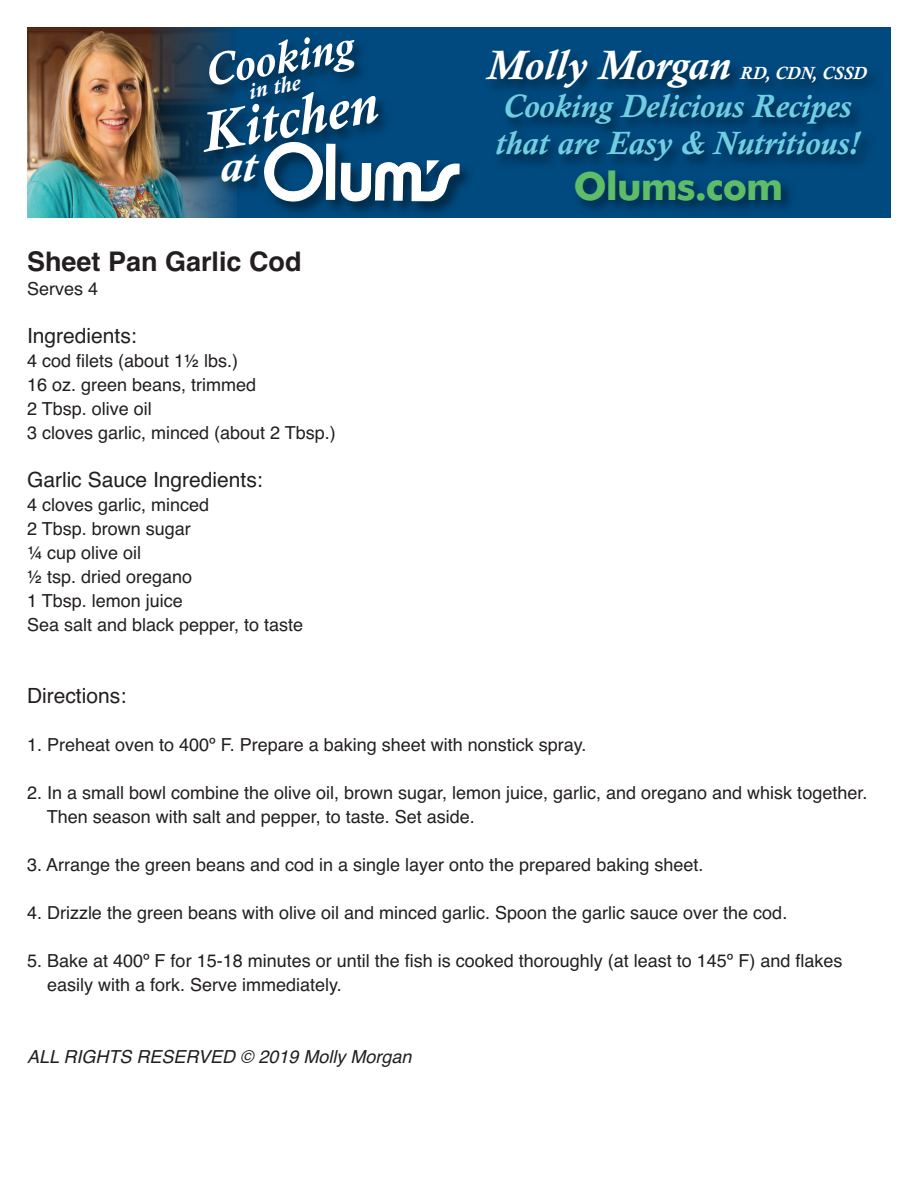
<style>
.page{position:relative;width:918px;height:1188px;background:#fff}
.page>*{position:absolute;margin:0;border:0;box-sizing:border-box;transform-origin:0 0}
.t1{font:italic 700 56.7px "Calisto";color:#fff}
.t2{font:italic 700 45.45px "Calisto";color:#fff}
.t3{font:italic 700 42px "Calisto";color:#fff}
.t4{font:700 39px "Futura BT";letter-spacing:-.025em;color:#5ebd68}
.t5{font:italic 700 33px/37.5px "Calisto";color:#71cee1}
.t6{font:700 27px "Helvetica";color:#231f20}
.t7{font:italic 700 22.65px "Calisto";color:#fff}
.t8{font:21px "Helvetica";color:#231f20}
.t9{font:18px/24px "Helvetica";color:#231f20}
.t10{font:italic 18px "Helvetica";color:#231f20}
.t11{font:italic 700 18px "Calisto";color:#fff}
</style>
<div class="page">
<svg style="left:27px;top:27px;width:864px;height:191px;background:#004678"></svg>
<img style="left:27px;top:27px;width:125px;height:191px">
<img style="left:152px;top:27px;width:22px;height:191px">
<img style="left:174px;top:27px;width:279px;height:191px">
<img style="left:263px;top:139px;width:196px;height:64px">
<img style="left:449px;top:39px;width:426px;height:151px">
<p class="t2" style="left:200px;top:44px;width:152px;rotate:-10deg">Cooking</p>
<p class="t7" style="left:247px;top:78px;width:53px;rotate:-10deg">in the</p>
<p class="t1" style="left:196px;top:100px;width:179px;rotate:-10deg">Kitchen</p>
<p class="t2" style="left:220px;top:138px;width:37px">at</p>
<p class="t6" style="left:27px;top:252px;width:276px">Sheet Pan Garlic Cod</p>
<p class="t9" style="left:27px;top:279px;width:73px">Serves 4</p>
<p class="t8" style="left:27px;top:328px;width:111px">Ingredients:</p>
<p class="t9" style="left:27px;top:351px;width:213px">4 cod filets (about 1½ lbs.)</p>
<p class="t9" style="left:27px;top:375px;width:231px">16 oz. green beans, trimmed</p>
<p class="t9" style="left:27px;top:399px;width:126px">2 Tbsp. olive oil</p>
<p class="t9" style="left:27px;top:423px;width:310px">3 cloves garlic, minced (about 2 Tbsp.)</p>
<p class="t8" style="left:27px;top:472px;width:237px">Garlic Sauce Ingredients:</p>
<p class="t9" style="left:27px;top:495px;width:184px">4 cloves garlic, minced</p>
<p class="t9" style="left:27px;top:519px;width:165px">2 Tbsp. brown sugar</p>
<p class="t9" style="left:27px;top:543px;width:116px">¼ cup olive oil</p>
<p class="t9" style="left:27px;top:567px;width:167px">½ tsp. dried oregano</p>
<p class="t9" style="left:27px;top:591px;width:157px">1 Tbsp. lemon juice</p>
<p class="t9" style="left:27px;top:615px;width:278px">Sea salt and black pepper, to taste</p>
<p class="t3" style="left:487px;top:40px;width:245px">Molly Morgan</p>
<p class="t11" style="left:740px;top:63px;width:128px">RD, CDN, CSSD</p>
<p class="t5" style="left:496px;top:87px;width:364px">Cooking Delicious Recipes that are Easy &amp; Nutritious!</p>
<p class="t4" style="left:574px;top:166px;width:211px">Olums.com</p>
<p class="t8" style="left:27px;top:688px;width:101px">Directions:</p>
<p class="t9" style="left:27px;top:735px;width:561px">1. Preheat oven to 400º F. Prepare a baking sheet with nonstick spray.</p>
<p class="t9" style="left:47px;top:783px;width:822px;text-indent:-20px">2. In a small bowl combine the olive oil, brown sugar, lemon juice, garlic, and oregano and whisk together.<br>Then season with salt and pepper, to taste. Set aside.</p>
<p class="t9" style="left:27px;top:855px;width:678px">3. Arrange the green beans and cod in a single layer onto the prepared baking sheet.</p>
<p class="t9" style="left:27px;top:903px;width:762px">4. Drizzle the green beans with olive oil and minced garlic. Spoon the garlic sauce over the cod.</p>
<p class="t9" style="left:47px;top:951px;width:797px;text-indent:-20px">5. Bake at 400º F for 15-18 minutes or until the fish is cooked thoroughly (at least to 145º F) and flakes easily with a fork. Serve immediately.</p>
<p class="t10" style="left:27px;top:1050px;width:386px">ALL RIGHTS RESERVED © 2019 Molly Morgan</p>
</div>
